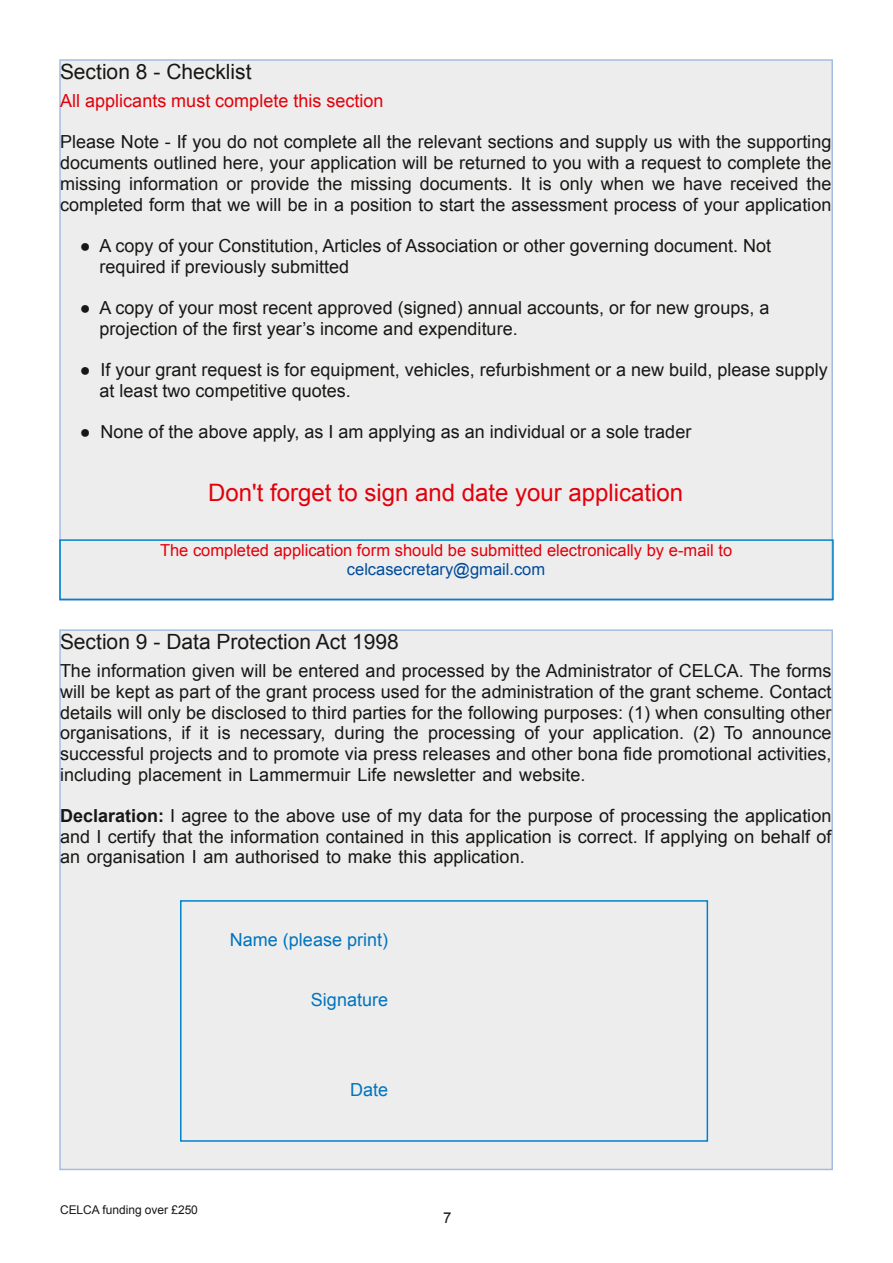
<style>
.page{position:relative;width:893px;height:1263px;background:#fff}
.page>*{position:absolute;margin:0;border:0;box-sizing:border-box;transform-origin:0 0}
.t1{font:24px "Arial";color:#e3000b}
.t2{font:21px "Arial";color:#181715}
.t3{font:18px/20.7px "Arial";color:#181715;text-align:justify}
.t4{font:18px "Arial";color:#e3000b}
.t5{font:18px "Arial";color:#0074be}
.t6{font:16.5px "Arial";color:#e3000b}
.t7{font:16.5px "Arial";color:#004b9c}
.t8{font:15px "Arial";color:#181715}
.t9{font:12px "Arial";letter-spacing:-.005em;color:#181715}
.s1{font-weight:700}
</style>
<div class="page">
<div style="left:60px;top:630px;width:772px;height:539px;background:#ededed"></div>
<div style="left:180px;top:900px;width:528px;height:242px;border:2px solid #0082cb"></div>
<div style="left:60px;top:60px;width:772px;height:540px;background:#ededed"></div>
<div style="left:59px;top:539px;width:775px;height:61px;border:2px solid #0082cb"></div>
<p class="t2" style="left:60px;top:60px;width:193px">Section 8 - Checklist</p>
<p class="t4" style="left:60px;top:91px;width:325px">All applicants must complete this section</p>
<p class="t3" style="left:60px;top:132px;width:773px">Please Note - If you do not complete all the relevant sections and supply us with the supporting documents outlined here, your application will be returned to you with a request to complete the missing information or provide the missing documents. It is only when we have received the completed form that we will be in a position to start the assessment process of your application</p>
<p class="t3" style="left:100px;top:235px;width:673px;text-indent:-20px">● A copy of your Constitution, Articles of Association or other governing document. Not required if previously submitted</p>
<p class="t3" style="left:100px;top:297px;width:671px;text-indent:-20px">● A copy of your most recent approved (signed) annual accounts, or for new groups, a projection of the first year’s income and expenditure.</p>
<p class="t3" style="left:100px;top:360px;width:730px;text-indent:-20px">● If your grant request is for equipment, vehicles, refurbishment or a new build, please supply at least two competitive quotes.</p>
<p class="t3" style="left:80px;top:422px;width:613px">● None of the above apply, as I am applying as an individual or a sole trader</p>
<h1 class="t1" style="left:208px;top:479px;width:477px">Don't forget to sign and date your application</h1>
<p class="t6" style="left:160px;top:541px;width:574px">The completed application form should be submitted electronically by e-mail to</p>
<p class="t7" style="left:347px;top:560px;width:200px">celcasecretary@gmail.com</p>
<p class="t2" style="left:60px;top:630px;width:340px">Section 9 - Data Protection Act 1998</p>
<p class="t3" style="left:60px;top:660px;width:773px">The information given will be entered and processed by the Administrator of CELCA. The forms will be kept as part of the grant process used for the administration of the grant scheme. Contact details will only be disclosed to third parties for the following purposes: (1) when consulting other organisations, if it is necessary, during the processing of your application. (2) To announce successful projects and to promote via press releases and other bona fide promotional activities, including placement in Lammermuir Life newsletter and website.</p>
<p class="t3" style="left:60px;top:805px;width:773px"><span class="s1">Declaration:</span> I agree to the above use of my data for the purpose of processing the application and I certify that the information contained in this application is correct. If applying on behalf of an organisation I am authorised to make this application.</p>
<p class="t5" style="left:230px;top:929px;width:160px">Name (please print)</p>
<p class="t5" style="left:311px;top:990px;width:79px">Signature</p>
<p class="t9" style="left:60px;top:1203px;width:139px">CELCA funding over £250</p>
<p class="t5" style="left:350px;top:1079px;width:40px">Date</p>
<p class="t8" style="left:443px;top:1209px;width:10px">7</p>
</div>
